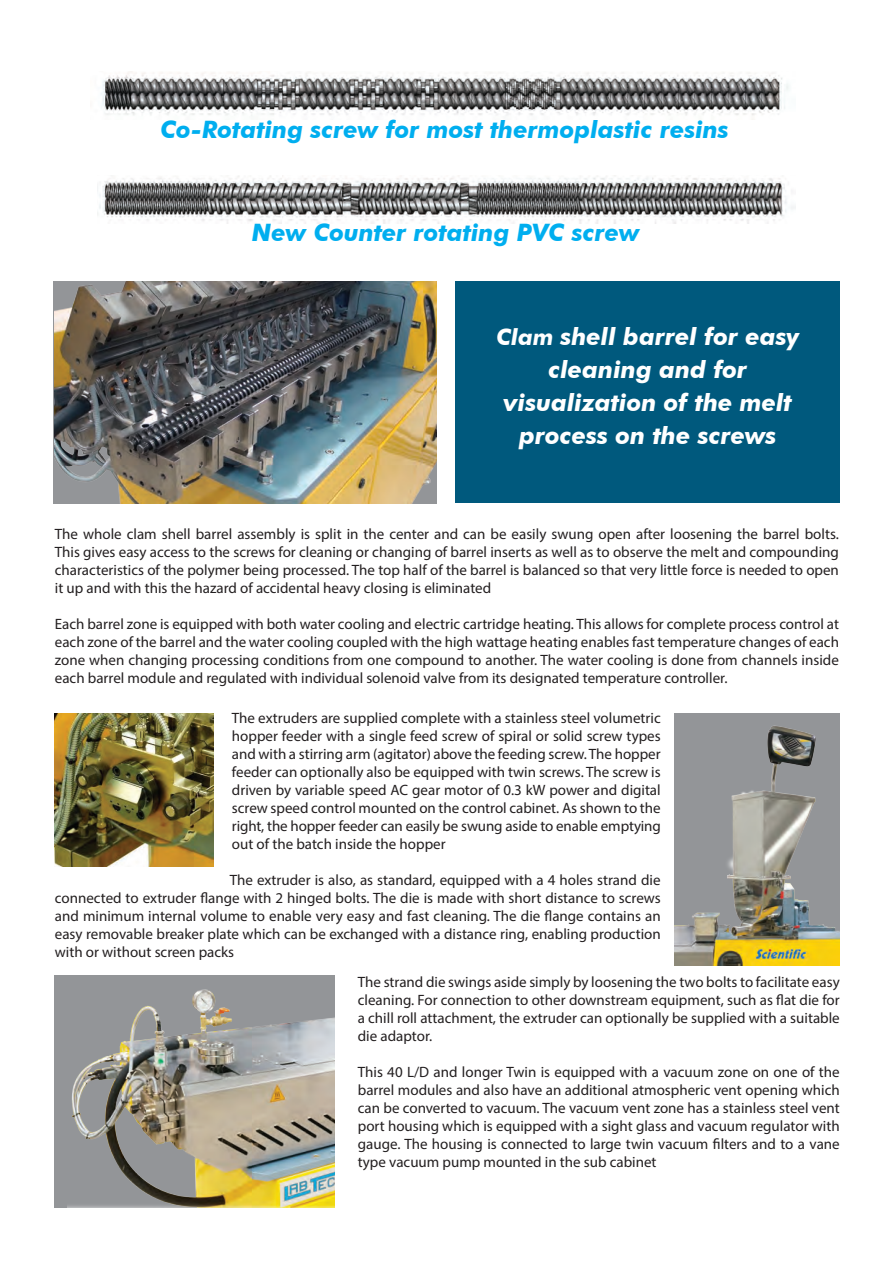
<style>
.page{position:relative;width:893px;height:1263px;background:#fff}
.page>*{position:absolute;margin:0;border:0;box-sizing:border-box;transform-origin:0 0}
.t1{font:italic 700 24px/33px "Futura BT";color:#fff;text-align:center}
.t2{font:italic 700 24px "Futura BT";color:#00aeef}
.t3{font:15px/18px "Myriad Pro";color:#231f20;text-align:justify}
.s1{font-size:22.5px}
</style>
<div class="page">
<img style="left:54px;top:281px;width:383px;height:222px">
<div style="left:675px;top:713px;width:165px;height:252px;background:#939598"></div>
<img style="left:675px;top:725px;width:164px;height:240px">
<div style="left:54px;top:975px;width:281px;height:232px;background:#939598"></div>
<img style="left:67px;top:989px;width:268px;height:218px">
<img style="left:101px;top:72px;width:688px;height:48px">
<img style="left:99px;top:175px;width:696px;height:48px">
<div style="left:455px;top:281px;width:384px;height:222px;background:#00597d"></div>
<img style="left:55px;top:713px;width:158px;height:153px">
<h1 class="t2" style="left:160px;top:115px;width:570px">Co-Rotating screw for most thermoplastic resins</h1>
<h1 class="t2" style="left:252px;top:218px;width:389px">New Counter rotating PVC screw</h1>
<h1 class="t1" style="left:496px;top:319px;width:305px"><span class="s1">Clam</span> shell barrel for easy cleaning and for visualization of the melt process on the screws</h1>
<p class="t3" style="left:55px;top:525px;width:786px">The whole clam shell barrel assembly is split in the center and can be easily swung open after loosening the barrel bolts.<br>This gives easy access to the screws for cleaning or changing of barrel inserts as well as to observe the melt and compounding characteristics of the polymer being processed. The top half of the barrel is balanced so that very little force is needed to open it up and with this the hazard of accidental heavy closing is eliminated</p>
<p class="t3" style="left:55px;top:615px;width:786px">Each barrel zone is equipped with both water cooling and electric cartridge heating. This allows for complete process control at each zone of the barrel and the water cooling coupled with the high wattage heating enables fast temperature changes of each zone when changing processing conditions from one compound to another. The water cooling is done from channels inside each barrel module and regulated with individual solenoid valve from its designated temperature controller.</p>
<p class="t3" style="left:232px;top:709px;width:430px">The extruders are supplied complete with a stainless steel volumetric hopper feeder with a single feed screw of spiral or solid screw types and with a stirring arm (agitator) above the feeding screw. The hopper feeder can optionally also be equipped with twin screws. The screw is driven by variable speed AC gear motor of 0.3 kW power and digital screw speed control mounted on the control cabinet. As shown to the right, the hopper feeder can easily be swung aside to enable emptying out of the batch inside the hopper</p>
<p class="t3" style="left:55px;top:870px;width:607px;text-indent:175px">The extruder is also, as standard, equipped with a 4 holes strand die connected to extruder flange with 2 hinged bolts. The die is made with short distance to screws and minimum internal volume to enable very easy and fast cleaning. The die flange contains an easy removable breaker plate which can be exchanged with a distance ring, enabling production with or without screen packs</p>
<p class="t3" style="left:358px;top:972px;width:483px">The strand die swings aside simply by loosening the two bolts to facilitate easy cleaning. For connection to other downstream equipment, such as flat die for a chill roll attachment, the extruder can optionally be supplied with a suitable die adaptor.</p>
<p class="t3" style="left:358px;top:1062px;width:483px">This 40 L/D and longer Twin is equipped with a vacuum zone on one of the barrel modules and also have an additional atmospheric vent opening which can be converted to vacuum. The vacuum vent zone has a stainless steel vent port housing which is equipped with a sight glass and vacuum regulator with gauge. The housing is connected to large twin vacuum filters and to a vane type vacuum pump mounted in the sub cabinet</p>
</div>
